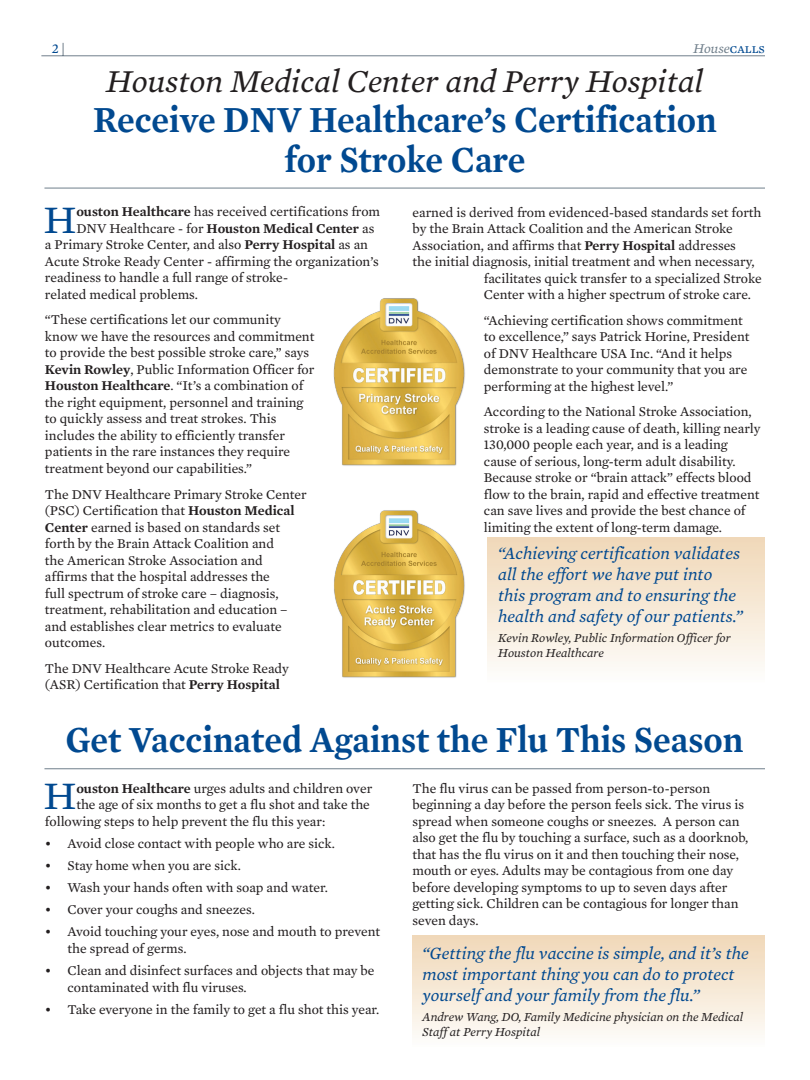
<style>
.page{position:relative;width:810px;height:1080px;background:#fff}
.page>*{position:absolute;margin:0;border:0;box-sizing:border-box;transform-origin:0 0}
.t1{font:39.62px "Mercury Text G2";color:#014990}
.t2{font:600 37.5px/40px "Mercury Text G2";color:#014990;text-align:center;scale:.93 1}
.t3{font:italic 32.5px "Mercury Text G2";color:#231f20}
.t4{font:italic 17.5px/21px "Mercury Text G2";color:#014990}
.t5{font:13.75px/16.5px "Mercury Text G2";color:#231f20}
.t6{font:600 13.75px "Mercury Text G2";color:#231f20}
.t7{font:italic 13.75px "Mercury Text G2";color:#707f8b}
.t8{font:13.75px "Mercury Text G2";color:#014990}
.t9{font:italic 12.5px/15px "Mercury Text G2";color:#231f20}
.s1{font-family:"Mercury Text G2 Roman SC";font-style:normal;color:#014990}
.s2{font-weight:600}
.s3{font-weight:400}
</style>
<div class="page">
<hr style="left:41px;top:55px;width:724px;height:1px;background:#707f8b">
<svg style="left:63px;top:43px;width:1px;height:12px"></svg>
<hr style="left:44px;top:188px;width:721px;height:1px;background:#707f8b">
<div style="left:488px;top:538px;width:276px;height:145px;background:linear-gradient(to bottom,#f0d8b7,#fefdfb)"></div>
<hr style="left:44px;top:768px;width:721px;height:1px;background:#707f8b">
<img style="left:333px;top:298px;width:132px;height:168px">
<img style="left:334px;top:510px;width:131px;height:168px">
<div style="left:412px;top:936px;width:353px;height:111px;background:linear-gradient(to bottom,#f0d8b7,#fefdfb)"></div>
<p class="t8" style="left:52px;top:40px;width:9px">2</p>
<p class="t7" style="left:693px;top:40px;width:73px">House<span class="s1">calls</span></p>
<h3 class="t3" style="left:106px;top:62px;width:599px">Houston Medical Center and Perry Hospital</h3>
<h2 class="t2" style="left:93px;top:99px;width:672px">Receive DNV Healthcare’s Certification for Stroke Care</h2>
<h1 class="t1" style="left:44px;top:196px;width:34px">H</h1>
<p class="t5" style="left:76px;top:204px;width:305px"><span class="s2">ouston Healthcare</span> has received certifications from</p>
<p class="t6" style="left:76px;top:220px;width:300px"><span class="s3">DNV Healthcare - for</span> Houston Medical Center <span class="s3">as</span></p>
<p class="t5" style="left:45px;top:237px;width:324px">a Primary Stroke Center, and also <span class="s2">Perry Hospital</span> as an</p>
<p class="t5" style="left:45px;top:253px;width:335px">Acute Stroke Ready Center - affirming the organization’s</p>
<p class="t5" style="left:45px;top:270px;width:245px">readiness to handle a full range of stroke-</p>
<p class="t5" style="left:45px;top:286px;width:154px">related medical problems.</p>
<p class="t5" style="left:45px;top:312px;width:271px">“These certifications let our community know we have the resources and commitment to provide the best possible stroke care,” says <span class="s2">Kevin Rowley</span>, Public Information Officer for <span class="s2">Houston Healthcare</span>. “It’s a combination of the right equipment, personnel and training to quickly assess and treat strokes. This includes the ability to efficiently transfer patients in the rare instances they require treatment beyond our capabilities.”</p>
<p class="t5" style="left:45px;top:486px;width:263px">The DNV Healthcare Primary Stroke Center (PSC) Certification that <span class="s2">Houston Medical Center</span> earned is based on standards set forth by the Brain Attack Coalition and<br>the American Stroke Association and affirms that the hospital addresses the<br>full spectrum of stroke care – diagnosis, treatment, rehabilitation and education – and establishes clear metrics to evaluate outcomes.</p>
<p class="t5" style="left:45px;top:660px;width:246px">The DNV Healthcare Acute Stroke Ready (ASR) Certification that <span class="s2">Perry Hospital</span></p>
<p class="t5" style="left:412px;top:204px;width:351px">earned is derived from evidenced-based standards set forth</p>
<p class="t5" style="left:412px;top:220px;width:322px">by the Brain Attack Coalition and the American Stroke</p>
<p class="t5" style="left:412px;top:237px;width:325px">Association, and affirms that <span class="s2">Perry Hospital</span> addresses</p>
<p class="t5" style="left:412px;top:253px;width:344px">the initial diagnosis, initial treatment and when necessary,</p>
<p class="t5" style="left:484px;top:270px;width:279px">facilitates quick transfer to a specialized Stroke</p>
<p class="t5" style="left:484px;top:286px;width:268px">Center with a higher spectrum of stroke care.</p>
<p class="t5" style="left:484px;top:312px;width:267px">“Achieving certification shows commitment to excellence,” says Patrick Horine, President of DNV Healthcare USA Inc. “And it helps demonstrate to your community that you are performing at the highest level.”</p>
<p class="t5" style="left:484px;top:403px;width:278px">According to the National Stroke Association, stroke is a leading cause of death, killing nearly 130,000 people each year, and is a leading cause of serious, long-term adult disability.<br>Because stroke or “brain attack” effects blood flow to the brain, rapid and effective treatment can save lives and provide the best chance of limiting the extent of long-term damage.</p>
<p class="t4" style="left:498px;top:542px;width:246px">“Achieving certification validates all the effort we have put into this program and to ensuring the health and safety of our patients.”</p>
<p class="t9" style="left:498px;top:631px;width:234px">Kevin Rowley, Public Information Officer for<br>Houston Healthcare</p>
<h2 class="t2" style="left:65px;top:720px;width:731px">Get Vaccinated Against the Flu This Season</h2>
<h1 class="t1" style="left:44px;top:773px;width:34px">H</h1>
<p class="t5" style="left:76px;top:780px;width:297px"><span class="s2">ouston Healthcare</span> urges adults and children over</p>
<p class="t5" style="left:76px;top:797px;width:295px">the age of six months to get a flu shot and take the</p>
<p class="t5" style="left:45px;top:813px;width:282px">following steps to help prevent the flu this year:</p>
<p class="t5" style="left:45px;top:835px;width:292px">• Avoid close contact with people who are sick.</p>
<p class="t5" style="left:45px;top:857px;width:197px">• Stay home when you are sick.</p>
<p class="t5" style="left:45px;top:879px;width:284px">• Wash your hands often with soap and water.</p>
<p class="t5" style="left:45px;top:902px;width:211px">• Cover your coughs and sneezes.</p>
<p class="t5" style="left:67px;top:924px;width:314px;text-indent:-22px">• Avoid touching your eyes, nose and mouth to prevent the spread of germs.</p>
<p class="t5" style="left:67px;top:962px;width:309px;text-indent:-22px">• Clean and disinfect surfaces and objects that may be contaminated with flu viruses.</p>
<p class="t5" style="left:45px;top:1001px;width:336px">• Take everyone in the family to get a flu shot this year.</p>
<p class="t5" style="left:412px;top:780px;width:337px">The flu virus can be passed from person-to-person beginning a day before the person feels sick. The virus is spread when someone coughs or sneezes. A person can also get the flu by touching a surface, such as a doorknob, that has the flu virus on it and then touching their nose, mouth or eyes. Adults may be contagious from one day before developing symptoms to up to seven days after getting sick. Children can be contagious for longer than seven days.</p>
<p class="t4" style="left:422px;top:942px;width:328px">“Getting the flu vaccine is simple, and it’s the most important thing you can do to protect yourself and your family from the flu.”</p>
<p class="t9" style="left:422px;top:1010px;width:322px">Andrew Wang, DO, Family Medicine physician on the Medical<br>Staff at Perry Hospital</p>
</div>
